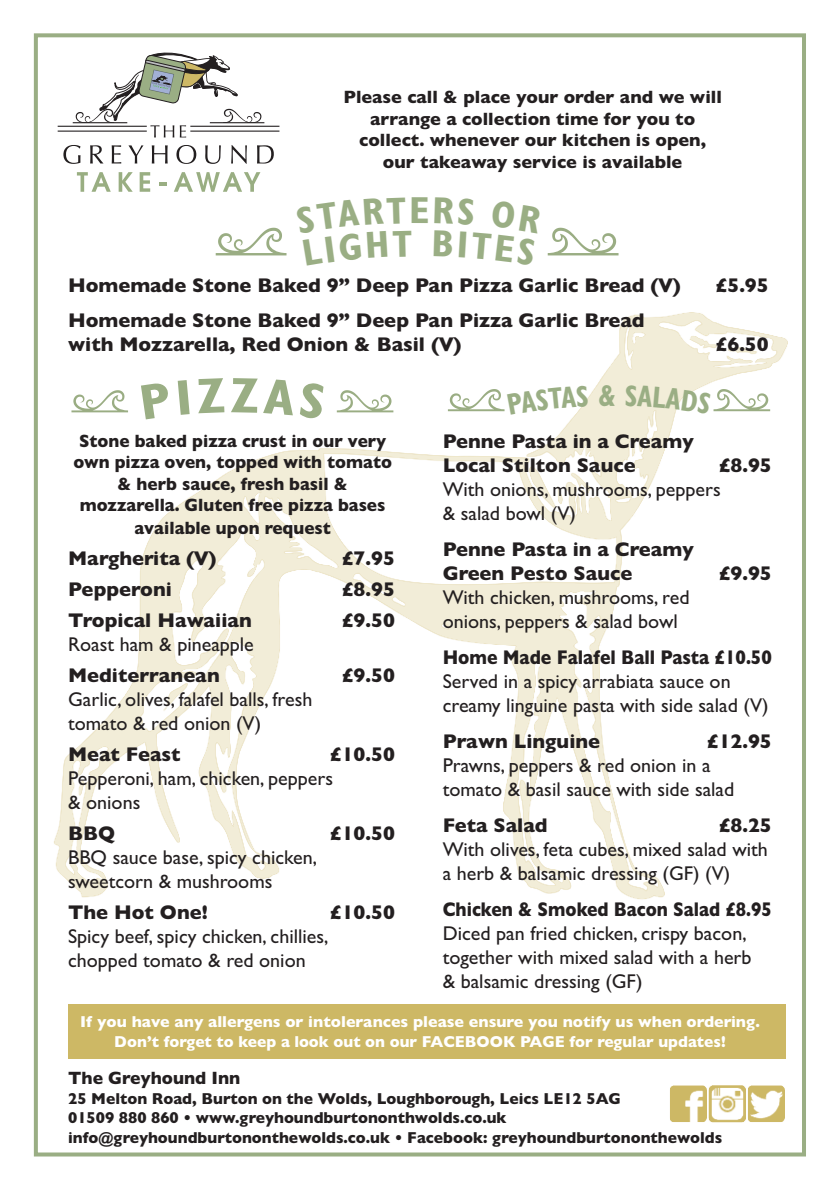
<style>
.page{position:relative;width:840px;height:1191px;background:#fff}
.page>*{position:absolute;margin:0;border:0;box-sizing:border-box;transform-origin:0 0}
.t1{font:700 condensed 37.8px "Gill Sans";color:#9aae84;scale:1.05 1}
.t2{font:700 condensed 30.2px "Gill Sans";color:#9aae84;scale:.94 1}
.t3{font:20px/24px "Gill Sans";color:#231f20}
.t4{font:700 20px/24px "Gill Sans";color:#231f20}
.t5{font:700 20px "Gill Sans";color:#231f20;scale:.88 1}
.t6{font:700 20px "Gill Sans";color:#231f20;scale:.87 1}
.t7{font:700 18px/21.6px "Gill Sans";color:#231f20;text-align:center}
.t8{font:700 18px/22px "Gill Sans";color:#231f20;text-align:center;scale:.95 1}
.t9{font:700 16px/19.2px "Gill Sans";color:#231f20}
.t10{font:700 16px/19.2px "Gill Sans";color:#fff;text-align:center}
</style>
<div class="page">
<img style="left:54px;top:313px;width:732px;height:587px">
<div style="left:34px;top:33px;width:771px;height:1123px;border:4px solid #9aae84"></div>
<hr style="left:58px;top:131px;width:89px;height:1px;background:#231f20">
<hr style="left:58px;top:126px;width:89px;height:1px;background:#231f20">
<hr style="left:73px;top:122px;width:54px;height:1px;background:#231f20">
<hr style="left:190px;top:131px;width:89px;height:1px;background:#231f20">
<hr style="left:190px;top:126px;width:89px;height:1px;background:#231f20">
<hr style="left:210px;top:122px;width:54px;height:1px;background:#231f20">
<svg style="left:63px;top:145px;width:17px;height:19px"></svg>
<svg style="left:90px;top:145px;width:13px;height:18px"></svg>
<svg style="left:112px;top:145px;width:9px;height:18px"></svg>
<svg style="left:128px;top:145px;width:15px;height:18px"></svg>
<svg style="left:152px;top:145px;width:15px;height:18px"></svg>
<svg style="left:176px;top:145px;width:20px;height:19px"></svg>
<svg style="left:205px;top:145px;width:16px;height:19px"></svg>
<svg style="left:231px;top:145px;width:16px;height:19px"></svg>
<svg style="left:257px;top:145px;width:17px;height:18px"></svg>
<svg style="left:77px;top:172px;width:34px;height:20px"></svg>
<svg style="left:119px;top:172px;width:14px;height:20px"></svg>
<svg style="left:140px;top:172px;width:10px;height:20px"></svg>
<svg style="left:159px;top:182px;width:7px;height:4px"></svg>
<svg style="left:174px;top:172px;width:86px;height:20px"></svg>
<svg style="left:76px;top:52px;width:185px;height:85px"></svg>
<svg style="left:547px;top:228px;width:71px;height:27px"></svg>
<svg style="left:215px;top:228px;width:71px;height:27px"></svg>
<div style="left:68px;top:1004px;width:717px;height:55px;background:#cdb865"></div>
<img style="left:708px;top:1085px;width:75px;height:38px">
<img style="left:670px;top:1085px;width:36px;height:37px">
<svg style="left:336px;top:390px;width:57px;height:22px"></svg>
<svg style="left:71px;top:390px;width:57px;height:22px"></svg>
<svg style="left:141px;top:382px;width:30px;height:37px"></svg>
<svg style="left:178px;top:380px;width:11px;height:35px"></svg>
<svg style="left:197px;top:378px;width:27px;height:35px"></svg>
<svg style="left:231px;top:378px;width:26px;height:35px"></svg>
<svg style="left:263px;top:379px;width:62px;height:40px"></svg>
<svg style="left:447px;top:385px;width:140px;height:30px"></svg>
<svg style="left:625px;top:385px;width:144px;height:30px"></svg>
<p class="t7" style="left:343px;top:86px;width:380px">Please call &amp; place your order and we will arrange a collection time for you to collect. whenever our kitchen is open, our takeaway service is available</p>
<h1 class="t1" style="left:409px;top:196px;width:21px">E</h1>
<p class="t4" style="left:68px;top:273px;width:614px">Homemade Stone Baked 9” Deep Pan Pizza Garlic Bread (V)</p>
<p class="t4" style="left:715px;top:273px;width:54px">£5.95</p>
<p class="t4" style="left:68px;top:308px;width:577px">Homemade Stone Baked 9” Deep Pan Pizza Garlic Bread with Mozzarella, Red Onion &amp; Basil (V)</p>
<p class="t4" style="left:715px;top:332px;width:54px">£6.50</p>
<p class="t8" style="left:73px;top:429px;width:336px">Stone baked pizza crust in our very own pizza oven, topped with tomato &amp; herb sauce, fresh basil &amp; mozzarella. Gluten free pizza bases available upon request</p>
<p class="t4" style="left:68px;top:546px;width:150px">Margherita (V)</p>
<p class="t4" style="left:342px;top:546px;width:54px">£7.95</p>
<p class="t4" style="left:68px;top:577px;width:105px">Pepperoni</p>
<p class="t4" style="left:342px;top:577px;width:54px">£8.95</p>
<p class="t4" style="left:68px;top:608px;width:185px">Tropical Hawaiian</p>
<p class="t4" style="left:342px;top:608px;width:54px">£9.50</p>
<p class="t3" style="left:68px;top:632px;width:187px">Roast ham &amp; pineapple</p>
<p class="t4" style="left:68px;top:663px;width:153px">Mediterranean</p>
<p class="t4" style="left:342px;top:663px;width:54px">£9.50</p>
<p class="t3" style="left:68px;top:687px;width:246px">Garlic, olives, falafel balls, fresh tomato &amp; red onion (V)</p>
<p class="t4" style="left:68px;top:742px;width:114px">Meat Feast</p>
<p class="t4" style="left:330px;top:742px;width:66px">£10.50</p>
<p class="t3" style="left:68px;top:766px;width:266px">Pepperoni, ham, chicken, peppers &amp; onions</p>
<p class="t4" style="left:68px;top:821px;width:48px">BBQ</p>
<p class="t4" style="left:330px;top:821px;width:66px">£10.50</p>
<p class="t3" style="left:68px;top:845px;width:250px">BBQ sauce base, spicy chicken, sweetcorn &amp; mushrooms</p>
<p class="t4" style="left:68px;top:900px;width:141px">The Hot One!</p>
<p class="t4" style="left:330px;top:900px;width:66px">£10.50</p>
<p class="t3" style="left:68px;top:924px;width:262px">Spicy beef, spicy chicken, chillies, chopped tomato &amp; red onion</p>
<h2 class="t2" style="left:598px;top:384px;width:20px">&amp;</h2>
<p class="t4" style="left:442px;top:429px;width:252px">Penne Pasta in a Creamy<br>Local Stilton Sauce</p>
<p class="t4" style="left:718px;top:453px;width:54px">£8.95</p>
<p class="t3" style="left:442px;top:477px;width:279px">With onions, mushrooms, peppers &amp; salad bowl (V)</p>
<p class="t4" style="left:442px;top:537px;width:252px">Penne Pasta in a Creamy<br>Green Pesto Sauce</p>
<p class="t4" style="left:718px;top:561px;width:54px">£9.95</p>
<p class="t3" style="left:442px;top:585px;width:248px">With chicken, mushrooms, red onions, peppers &amp; salad bowl</p>
<p class="t5" style="left:442px;top:645px;width:375px">Home Made Falafel Ball Pasta £10.50</p>
<p class="t3" style="left:442px;top:669px;width:327px">Served in a spicy arrabiata sauce on creamy linguine pasta with side salad (V)</p>
<p class="t4" style="left:442px;top:729px;width:159px">Prawn Linguine</p>
<p class="t4" style="left:706px;top:729px;width:66px">£12.95</p>
<p class="t3" style="left:442px;top:753px;width:293px">Prawns, peppers &amp; red onion in a tomato &amp; basil sauce with side salad</p>
<p class="t4" style="left:442px;top:813px;width:106px">Feta Salad</p>
<p class="t4" style="left:718px;top:813px;width:54px">£8.25</p>
<p class="t3" style="left:442px;top:837px;width:326px">With olives, feta cubes, mixed salad with a herb &amp; balsamic dressing (GF) (V)</p>
<p class="t6" style="left:442px;top:897px;width:379px">Chicken &amp; Smoked Bacon Salad £8.95</p>
<p class="t3" style="left:442px;top:921px;width:310px">Diced pan fried chicken, crispy bacon, together with mixed salad with a herb &amp; balsamic dressing (GF)</p>
<p class="t10" style="left:80px;top:1012px;width:681px">If you have any allergens or intolerances please ensure you notify us when ordering.<br>Don’t forget to keep a look out on our FACEBOOK PAGE for regular updates!</p>
<p class="t7" style="left:68px;top:1066px;width:174px">The Greyhound Inn</p>
<p class="t9" style="left:68px;top:1089px;width:655px">25 Melton Road, Burton on the Wolds, Loughborough, Leics LE12 5AG<br>01509 880 860 • www.greyhoundburtononthwolds.co.uk info@greyhoundburtononthewolds.co.uk • Facebook: greyhoundburtononthewolds</p>
</div>
